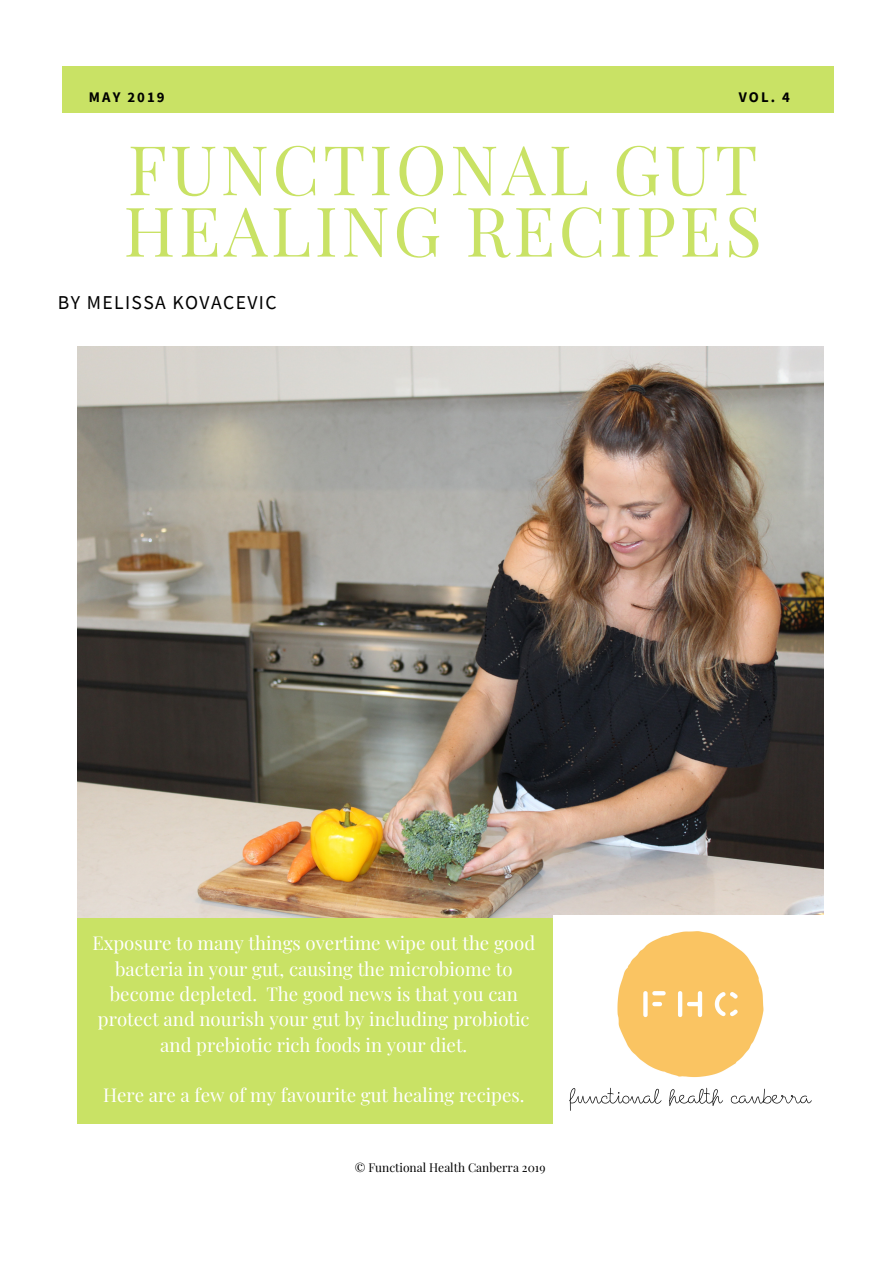
<style>
.page{position:relative;width:894px;height:1264px;background:#fff}
.page>*{position:absolute;margin:0;border:0;box-sizing:border-box;transform-origin:0 0}
.t1{font:68.55px/61.3px "Playfair Display";letter-spacing:.05em;color:#c9e265}
.t2{font:19.65px "Source Sans Pro";letter-spacing:.07em;color:#000}
.t3{font:18.6px/25.3px "Playfair Display";color:#fff;text-align:center}
.t4{font:700 14.7px "Source Sans Pro";letter-spacing:.14em;color:#000}
.t5{font:12px "Playfair Display";color:#000}
</style>
<div class="page">
<img style="left:77px;top:346px;width:746px;height:572px">
<div style="left:62px;top:66px;width:771px;height:46px;background:#c9e265"></div>
<div style="left:77px;top:918px;width:642px;height:205px;background:#c9e265"></div>
<img style="left:553px;top:915px;width:270px;height:208px">
<p class="t4" style="left:89px;top:88px;width:77px">MAY 2019</p>
<p class="t4" style="left:738px;top:88px;width:53px">VOL. 4</p>
<h1 class="t1" style="left:123px;top:136px;width:639px">FUNCTIONAL GUT<br>HEALING RECIPES</h1>
<p class="t2" style="left:58px;top:290px;width:220px">BY MELISSA KOVACEVIC</p>
<p class="t3" style="left:92px;top:929px;width:444px">Exposure to many things overtime wipe out the good bacteria in your gut, causing the microbiome to become depleted. The good news is that you can protect and nourish your gut by including probiotic and prebiotic rich foods in your diet.</p>
<p class="t3" style="left:103px;top:1081px;width:423px">Here are a few of my favourite gut healing recipes.</p>
<p class="t5" style="left:354px;top:1159px;width:192px">© Functional Health Canberra 2019</p>
</div>
